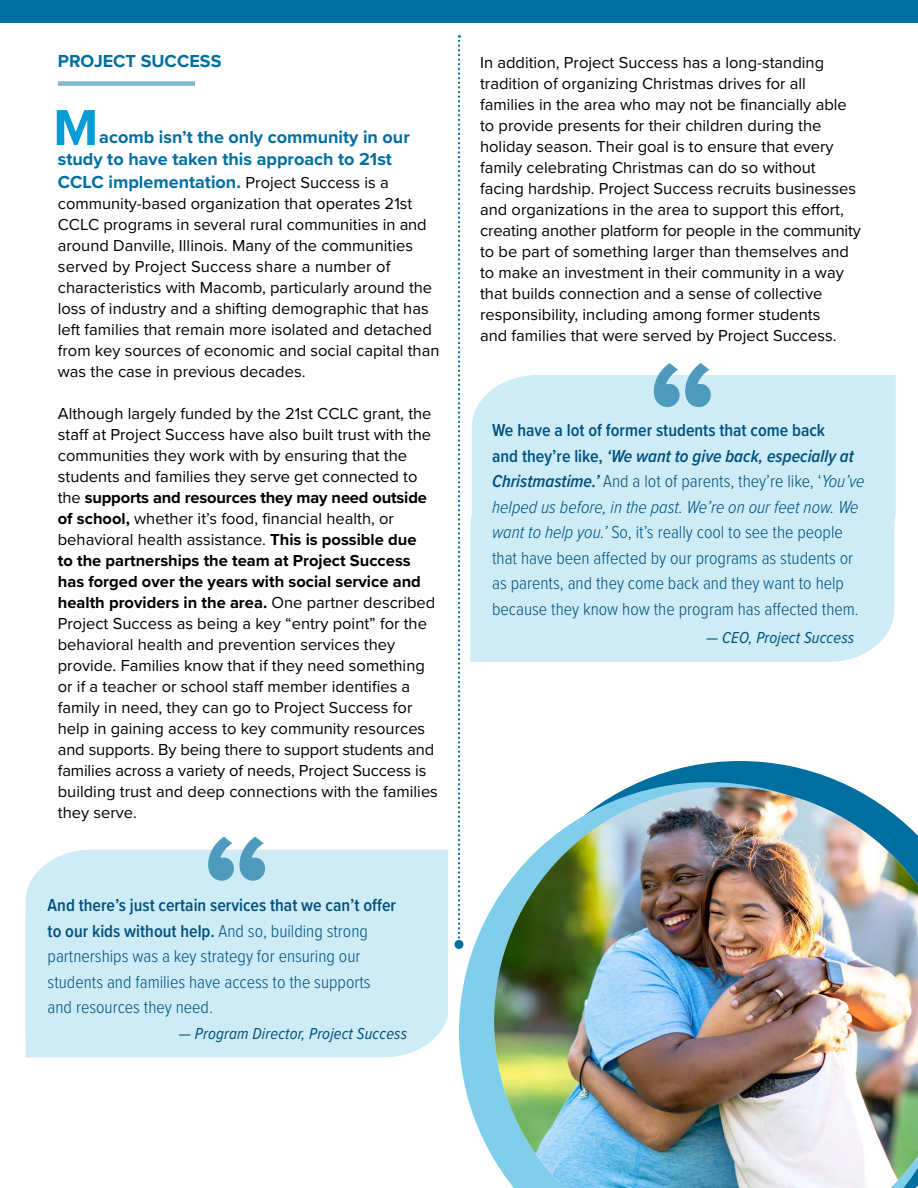
<style>
.page{position:relative;width:918px;height:1188px;background:#fff}
.page>*{position:absolute;margin:0;border:0;box-sizing:border-box;transform-origin:0 0}
.t1{font:700 52.5px "Proxima Nova";color:#009dd7}
.t2{font:300 18px/25.5px "Proxima Nova Cond";color:#00507f}
.t3{font:700 18px/22.5px "Proxima Nova";color:#006e9f}
.t4{font:16.5px/21px "Proxima Nova";color:#000}
.t5{font:italic 16.5px "Proxima Nova Cond";letter-spacing:.01em;color:#00507f}
.s1{font-weight:400;font-size:16.5px;color:#000}
.s2{font-weight:700}
.s3{font-weight:600}
.s4{font-weight:600;font-style:italic}
.s5{font-style:italic}
</style>
<div class="page">
<div style="left:0;top:0;width:918px;height:22px;background:#006e9f"></div>
<svg style="left:458px;top:35px;width:2px;height:904px"></svg>
<div style="left:454px;top:940px;width:10px;height:9px;background:#006e9f;border-radius:50%"></div>
<div style="left:58px;top:81px;width:137px;height:5px;background:#80b7cf"></div>
<div style="left:89px;top:850px;width:359px;height:19px;background:#cdecf6"></div>
<div style="left:26px;top:869px;width:63px;height:188px;background:#cdecf6"></div>
<div style="left:89px;top:869px;width:359px;height:188px;background:#cdecf6"></div>
<svg style="left:208px;top:837px;width:57px;height:44px"></svg>
<svg style="left:472px;top:375px;width:63px;height:99px;background:#d2eef7"></svg>
<div style="left:535px;top:375px;width:361px;height:188px;background:#cdecf6"></div>
<div style="left:470px;top:474px;width:64px;height:188px;background:#cdecf6"></div>
<div style="left:534px;top:474px;width:360px;height:188px;background:#cdecf6"></div>
<svg style="left:654px;top:363px;width:57px;height:44px"></svg>
<svg style="left:640px;top:761px;width:200px;height:21px;fill:#006e9f"></svg>
<svg style="left:459px;top:782px;width:392px;height:377px"></svg>
<img style="left:494px;top:787px;width:424px;height:401px">
<p class="t3" style="left:58px;top:49px;width:165px">PROJECT SUCCESS</p>
<h1 class="t1" style="left:53px;top:88px;width:46px">M</h1>
<p class="t3" style="left:58px;top:125px;width:354px;text-indent:41px">acomb isn’t the only community in our study to have taken this approach to 21st<br>CCLC implementation. <span class="s1">Project Success is a</span></p>
<p class="t4" style="left:58px;top:192px;width:383px">community-based organization that operates 21st CCLC programs in several rural communities in and around Danville, Illinois. Many of the communities served by Project Success share a number of characteristics with Macomb, particularly around the loss of industry and a shifting demographic that has left families that remain more isolated and detached from key sources of economic and social capital than was the case in previous decades.</p>
<p class="t4" style="left:58px;top:402px;width:382px">Although largely funded by the 21st CCLC grant, the staff at Project Success have also built trust with the communities they work with by ensuring that the students and families they serve get connected to the <span class="s2">supports and resources they may need outside of school,</span> whether it’s food, financial health, or behavioral health assistance. <span class="s2">This is possible due<br>to the partnerships the team at Project Success has forged over the years with social service and health providers in the area.</span> One partner described Project Success as being a key “entry point” for the behavioral health and prevention services they provide. Families know that if they need something or if a teacher or school staff member identifies a family in need, they can go to Project Success for help in gaining access to key community resources and supports. By being there to support students and families across a variety of needs, Project Success is building trust and deep connections with the families they serve.</p>
<p class="t2" style="left:48px;top:892px;width:350px"><span class="s3">And there’s just certain services that we can’t offer to our kids without help.</span> And so, building strong partnerships was a key strategy for ensuring our students and families have access to the supports and resources they need.</p>
<p class="t5" style="left:179px;top:1022px;width:230px">— Program Director, Project Success</p>
<p class="t4" style="left:480px;top:51px;width:382px">In addition, Project Success has a long-standing tradition of organizing Christmas drives for all families in the area who may not be financially able to provide presents for their children during the holiday season. Their goal is to ensure that every family celebrating Christmas can do so without facing hardship. Project Success recruits businesses and organizations in the area to support this effort, creating another platform for people in the community to be part of something larger than themselves and to make an investment in their community in a way that builds connection and a sense of collective responsibility, including among former students<br>and families that were served by Project Success.</p>
<p class="t2" style="left:492px;top:417px;width:374px"><span class="s3">We have a lot of former students that come back<br>and they’re like,</span> <span class="s4">‘We want to give back, especially at Christmastime.’</span> And a lot of parents, they’re like, ‘<span class="s5">You’ve helped us before, in the past. We’re on our feet now. We want to help you.’</span> So, it’s really cool to see the people that have been affected by our programs as students or as parents, and they come back and they want to help because they know how the program has affected them.</p>
<p class="t5" style="left:706px;top:626px;width:150px">— CEO, Project Success</p>
</div>
